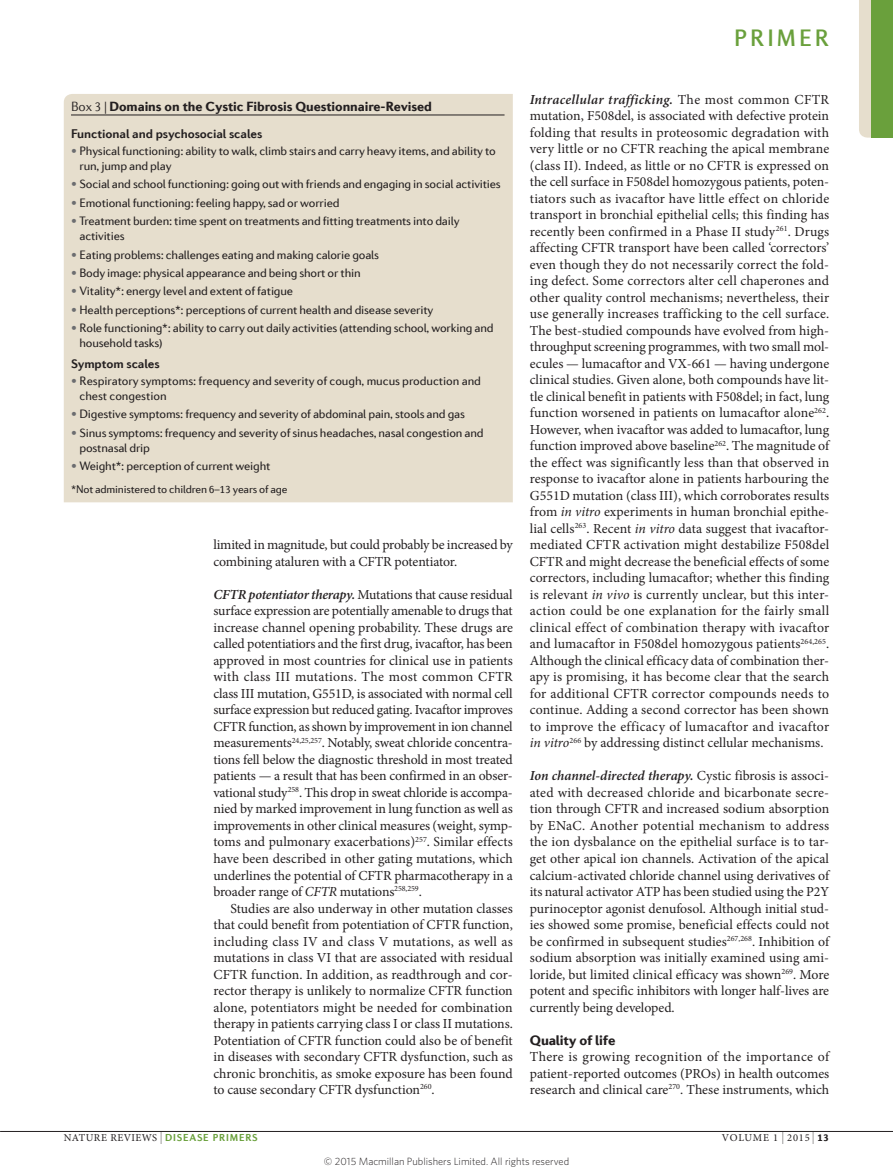
<style>
.page{position:relative;width:893px;height:1174px;background:#fff}
.page>*{position:absolute;margin:0;border:0;box-sizing:border-box;transform-origin:0 0}
.t1{font:500 24px "Diverda Sans Com";letter-spacing:.115em;color:#6aa03c}
.Subhead_1{font:900 14.1px "Diverda Sans Com";letter-spacing:-.015em;color:#231f20}
.Body_first___inline{font:13.8px/16.5px "Minion Pro";letter-spacing:-.005em;color:#231f20;text-align:justify}
.Body_text{font:13.8px/16.5px "Minion Pro";letter-spacing:-.01em;color:#231f20}
.Body_first{font:13.8px/16.5px "Minion Pro";color:#231f20;text-align:justify}
.Box_title{font:900 13.5px "Diverda Sans Com";letter-spacing:-.005em;color:#231f20}
.Box_subhead_1{font:700 12.75px "Diverda Sans Com";letter-spacing:-.005em;color:#231f20}
.t2{font:12.3px/15px "Diverda Sans Com";letter-spacing:-.015em;color:#231f20}
.Box_footnote{font:11.25px "Diverda Sans Com";letter-spacing:-.015em;color:#231f20}
.t3{font:300 10.5px "Whitney";color:#231f20}
.t4{font:10.5px "Minion Pro";letter-spacing:.08em;color:#231f20}
.t5{font:700 10.2px "Diverda Sans Com";letter-spacing:.075em;color:#6aa03c}
.s1{font-weight:300}
.s2{color:#6c6d70}
.s3{font-weight:600;font-style:italic}
.s4{font-style:italic}
.s5{font-family:"Minion Pro";font-weight:400;font-size:10.5px;color:#231f20}
.s6{font-family:"Minion Pro";font-weight:400;font-size:12px;color:#231f20}
.s7{font-size:12px}
.s8{font-family:"Diverda Sans Com";font-weight:900}
</style>
<div class="page">
<hr style="left:0;top:1131px;width:893px;height:1px;background:#231f20">
<div style="left:64px;top:94px;width:449px;height:408px;background:#e6decd"></div>
<hr style="left:71px;top:115px;width:434px;height:1px;background:#231f20">
<svg style="left:859px;top:0;width:13px;height:138px;background:#dcd9c2"></svg>
<div style="left:872px;top:0;width:21px;height:138px;background:#6aa03c"></div>
<h1 class="t1" style="left:734px;top:24px;width:96px">PRIMER</h1>
<p class="Box_title" style="left:71px;top:98px;width:362px"><span class="s1">Box 3 |</span> Domains on the Cystic Fibrosis Questionnaire-Revised</p>
<p class="Box_subhead_1" style="left:71px;top:126px;width:193px">Functional and psychosocial scales</p>
<p class="t2" style="left:80px;top:143px;width:418px;text-indent:-9px"><span class="s2">•</span> Physical functioning: ability to walk, climb stairs and carry heavy items, and ability to run, jump and play</p>
<p class="t2" style="left:71px;top:177px;width:431px"><span class="s2">•</span> Social and school functioning: going out with friends and engaging in social activities</p>
<p class="t2" style="left:71px;top:195px;width:270px"><span class="s2">•</span> Emotional functioning: feeling happy, sad or worried</p>
<p class="t2" style="left:80px;top:213px;width:381px;text-indent:-9px"><span class="s2">•</span> Treatment burden: time spent on treatments and fitting treatments into daily activities</p>
<p class="t2" style="left:71px;top:247px;width:310px"><span class="s2">•</span> Eating problems: challenges eating and making calorie goals</p>
<p class="t2" style="left:71px;top:265px;width:291px"><span class="s2">•</span> Body image: physical appearance and being short or thin</p>
<p class="t2" style="left:71px;top:284px;width:224px"><span class="s2">•</span> Vitality*: energy level and extent of fatigue</p>
<p class="t2" style="left:71px;top:302px;width:364px"><span class="s2">•</span> Health perceptions*: perceptions of current health and disease severity</p>
<p class="t2" style="left:80px;top:320px;width:416px;text-indent:-9px"><span class="s2">•</span> Role functioning*: ability to carry out daily activities (attending school, working and household tasks)</p>
<p class="Box_subhead_1" style="left:71px;top:356px;width:90px">Symptom scales</p>
<p class="t2" style="left:80px;top:373px;width:403px;text-indent:-9px"><span class="s2">•</span> Respiratory symptoms: frequency and severity of cough, mucus production and chest congestion</p>
<p class="t2" style="left:71px;top:406px;width:395px"><span class="s2">•</span> Digestive symptoms: frequency and severity of abdominal pain, stools and gas</p>
<p class="t2" style="left:80px;top:425px;width:406px;text-indent:-9px"><span class="s2">•</span> Sinus symptoms: frequency and severity of sinus headaches, nasal congestion and postnasal drip</p>
<p class="t2" style="left:71px;top:458px;width:201px"><span class="s2">•</span> Weight*: perception of current weight</p>
<p class="Box_footnote" style="left:71px;top:483px;width:218px">*Not administered to children 6–13 years of age</p>
<p class="Body_text" style="left:213px;top:537px;width:301px">limited in magnitude, but could probably be increased by combining ataluren with a CFTR potentiator.</p>
<p class="Body_first___inline" style="left:213px;top:586px;width:301px"><span class="s3">CFTR potentiator therapy.</span> Mutations that cause residual surface expression are potentially amenable to drugs that increase channel opening probability. These drugs are called potentiatiors and the first drug, ivacaftor, has been approved in most countries for clinical use in patients with class III mutations. The most common CFTR class III mutation, G551D, is associated with normal cell surface expression but reduced gating. Ivacaftor improves CFTR function, as shown by improvement in ion channel measurements<sup>24,25,257</sup>. Notably, sweat chloride concentra&shy;tions fell below the diagnostic threshold in most treated patients — a result that has been confirmed in an obser&shy;vational study<sup>258</sup>. This drop in sweat chloride is accompa&shy;nied by marked improvement in lung function as well as improvements in other clinical measures (weight, symp&shy;toms and pulmonary exacerbations)<sup>257</sup>. Similar effects have been described in other gating mutations, which underlines the potential of CFTR pharmacotherapy in a broader range of <span class="s4">CFTR</span> mutations<sup>258,259</sup>.</p>
<p class="Body_text" style="left:213px;top:900px;width:301px;text-align:justify;text-indent:17px">Studies are also underway in other mutation classes that could benefit from potentiation of CFTR function, including class IV and class V mutations, as well as mutations in class VI that are associated with residual CFTR function. In addition, as readthrough and cor&shy;rector therapy is unlikely to normalize CFTR function alone, potentiators might be needed for combination therapy in patients carrying class I or class II mutations.<br>Potentiation of CFTR function could also be of benefit in diseases with secondary CFTR dysfunction, such as chronic bronchitis, as smoke exposure has been found to cause secondary CFTR dysfunction<sup>260</sup>.</p>
<p class="Body_first___inline" style="left:530px;top:91px;width:301px"><span class="s3">Intracellular trafficking.</span> The most common CFTR mutation, F508del, is associated with defective protein folding that results in proteosomic degradation with very little or no CFTR reaching the apical membrane (class II). Indeed, as little or no CFTR is expressed on the cell surface in F508del homozygous patients, poten&shy;tiators such as ivacaftor have little effect on chloride transport in bronchial epithelial cells; this finding has recently been confirmed in a Phase II study<sup>261</sup>. Drugs affecting CFTR transport have been called ‘correctors’ even though they do not necessarily correct the fold&shy;ing defect. Some correctors alter cell chaperones and other quality control mechanisms; nevertheless, their use generally increases trafficking to the cell surface.<br>The best-studied compounds have evolved from high&shy;throughput screening programmes, with two small mol&shy;ecules — lumacaftor and VX‑661 — having undergone clinical studies. Given alone, both compounds have lit&shy;tle clinical benefit in patients with F508del; in fact, lung function worsened in patients on lumacaftor alone<sup>262</sup>.<br>However, when ivacaftor was added to lumacaftor, lung function improved above baseline<sup>262</sup>. The magnitude of the effect was significantly less than that observed in response to ivacaftor alone in patients harbouring the G551D mutation (class III), which corroborates results from <span class="s4">in vitro</span> experiments in human bronchial epithe&shy;lial cells<sup>263</sup>. Recent <span class="s4">in vitro</span> data suggest that ivacaftor&shy;mediated CFTR activation might destabilize F508del CFTR and might decrease the beneficial effects of some correctors, including lumacaftor; whether this finding is relevant <span class="s4">in vivo</span> is currently unclear, but this inter&shy;action could be one explanation for the fairly small clinical effect of combination therapy with ivacaftor and lumacaftor in F508del homozygous patients<sup>264,265</sup>.<br>Although the clinical efficacy data of combination ther&shy;apy is promising, it has become clear that the search for additional CFTR corrector compounds needs to continue. Adding a second corrector has been shown to improve the efficacy of lumacaftor and ivacaftor <span class="s4">in vitro</span><sup>266</sup> by addressing distinct cellular mechanisms.</p>
<p class="Body_first___inline" style="left:530px;top:768px;width:301px"><span class="s3">Ion channel-directed therapy.</span> Cystic fibrosis is associ&shy;ated with decreased chloride and bicarbonate secre&shy;tion through CFTR and increased sodium absorption by ENaC. Another potential mechanism to address the ion dysbalance on the epithelial surface is to tar&shy;get other apical ion channels. Activation of the apical calcium-activated chloride channel using derivatives of its natural activator ATP has been studied using the P2Y purinoceptor agonist denufosol. Although initial stud&shy;ies showed some promise, beneficial effects could not be confirmed in subsequent studies<sup>267,268</sup>. Inhibition of sodium absorption was initially examined using ami&shy;loride, but limited clinical efficacy was shown<sup>269</sup>. More potent and specific inhibitors with longer half-lives are currently being developed.</p>
<p class="Subhead_1" style="left:530px;top:1031px;width:87px">Quality of life</p>
<p class="Body_first" style="left:530px;top:1048px;width:301px">There is growing recognition of the importance of patient-reported outcomes (PROs) in health outcomes research and clinical care<sup>270</sup>. These instruments, which</p>
<p class="t5" style="left:64px;top:1131px;width:195px"><span class="s5">NATURE REVIEWS</span> <span class="s6">|</span> DISEASE PRIMERS</p>
<p class="t4" style="left:722px;top:1130px;width:109px">VOLUME 1 <span class="s7">|</span> 2015 <span class="s7">|</span> <span class="s8">13</span></p>
<p class="t3" style="left:324px;top:1154px;width:247px">© 2015 Macmillan Publishers Limited. All rights reserved</p>
</div>
